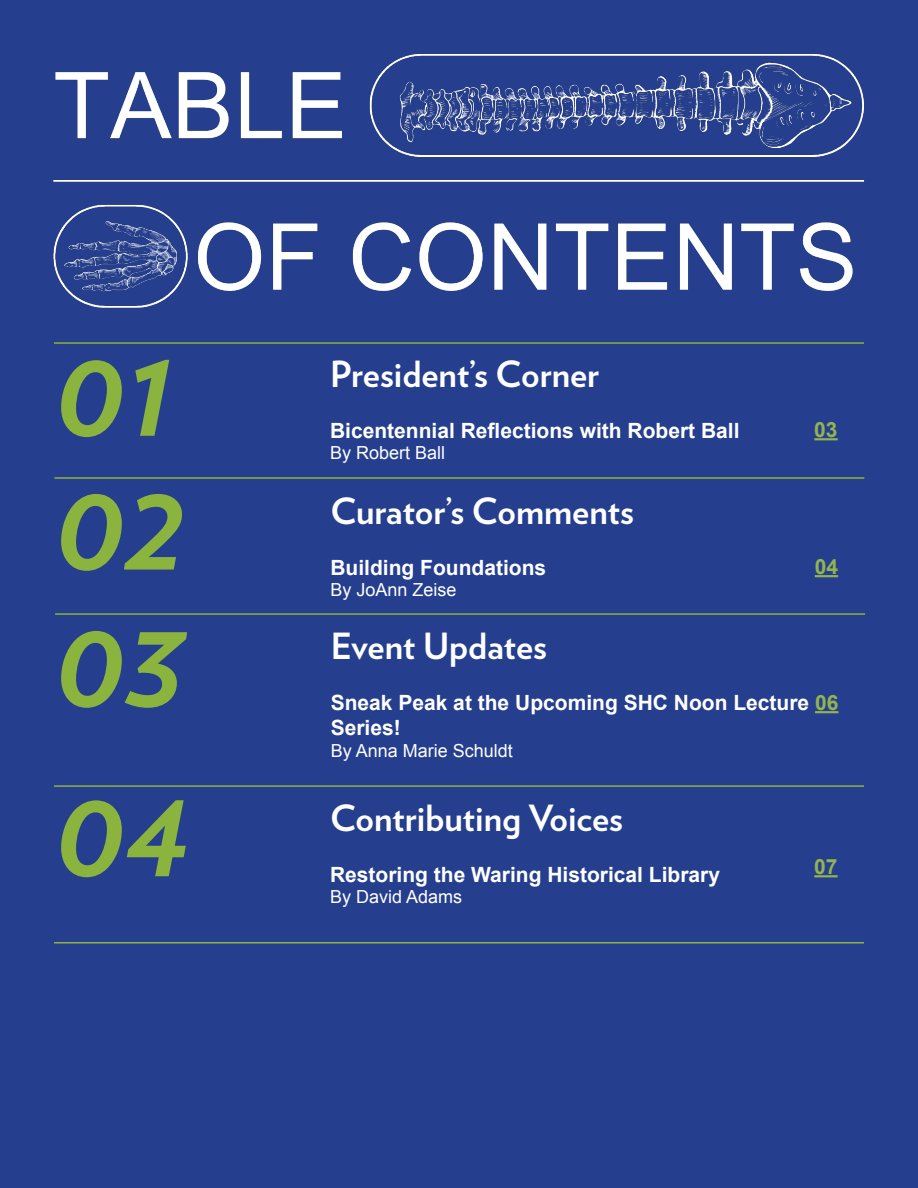
<style>
.page{position:relative;width:918px;height:1188px;background:#253f8e}
.page>*{position:absolute;margin:0;border:0;box-sizing:border-box;transform-origin:0 0}
.t1{font:italic 700 127.5px "Verlag";color:#8ab43d}
.t2{font:700 36px "Verlag";color:#fff}
.t3{font:700 21px/25.2px "Arial";color:#fff}
.t4{font:700 21px "Arial";color:#93b350}
.t5{font:18px "Arial";color:#fff}
.s1{color:#93b350}
</style>
<div class="page">
<img style="left:53px;top:53px;width:812px;height:255px">
<hr style="left:54px;top:477px;width:810px;height:2px;background:#8ab43d">
<hr style="left:55px;top:613px;width:810px;height:2px;background:#8ab43d">
<hr style="left:54px;top:785px;width:810px;height:2px;background:#8ab43d">
<hr style="left:54px;top:942px;width:810px;height:2px;background:#8ab43d">
<hr style="left:54px;top:342px;width:810px;height:2px;background:#8ab43d">
<hr style="left:814px;top:438px;width:24px;height:2px;background:#93b350">
<hr style="left:815px;top:575px;width:23px;height:2px;background:#93b350">
<hr style="left:815px;top:711px;width:23px;height:2px;background:#93b350">
<hr style="left:814px;top:875px;width:24px;height:2px;background:#93b350">
<p class="t1" style="left:54px;top:288px;width:120px">01</p>
<p class="t1" style="left:54px;top:422px;width:131px">02</p>
<p class="t1" style="left:54px;top:559px;width:130px">03</p>
<p class="t1" style="left:54px;top:728px;width:136px">04</p>
<p class="t2" style="left:330px;top:346px;width:271px">President’s Corner</p>
<p class="t3" style="left:330px;top:419px;width:411px">Bicentennial Reflections with Robert Ball</p>
<p class="t5" style="left:330px;top:441px;width:117px">By Robert Ball</p>
<p class="t2" style="left:330px;top:483px;width:305px">Curator’s Comments</p>
<p class="t3" style="left:330px;top:556px;width:217px">Building Foundations</p>
<p class="t5" style="left:330px;top:578px;width:128px">By JoAnn Zeise</p>
<p class="t2" style="left:331px;top:617px;width:218px">Event Updates</p>
<p class="t3" style="left:331px;top:690px;width:509px">Sneak Peak at the Upcoming SHC Noon Lecture <span class="s1">06<br></span>Series!</p>
<p class="t5" style="left:331px;top:738px;width:184px">By Anna Marie Schuldt</p>
<p class="t4" style="left:814px;top:416px;width:25px">03</p>
<p class="t4" style="left:815px;top:553px;width:25px">04</p>
<p class="t2" style="left:330px;top:790px;width:295px">Contributing Voices</p>
<p class="t3" style="left:330px;top:863px;width:392px">Restoring the Waring Historical Library</p>
<p class="t5" style="left:330px;top:885px;width:134px">By David Adams</p>
<p class="t4" style="left:814px;top:853px;width:25px">07</p>
</div>
